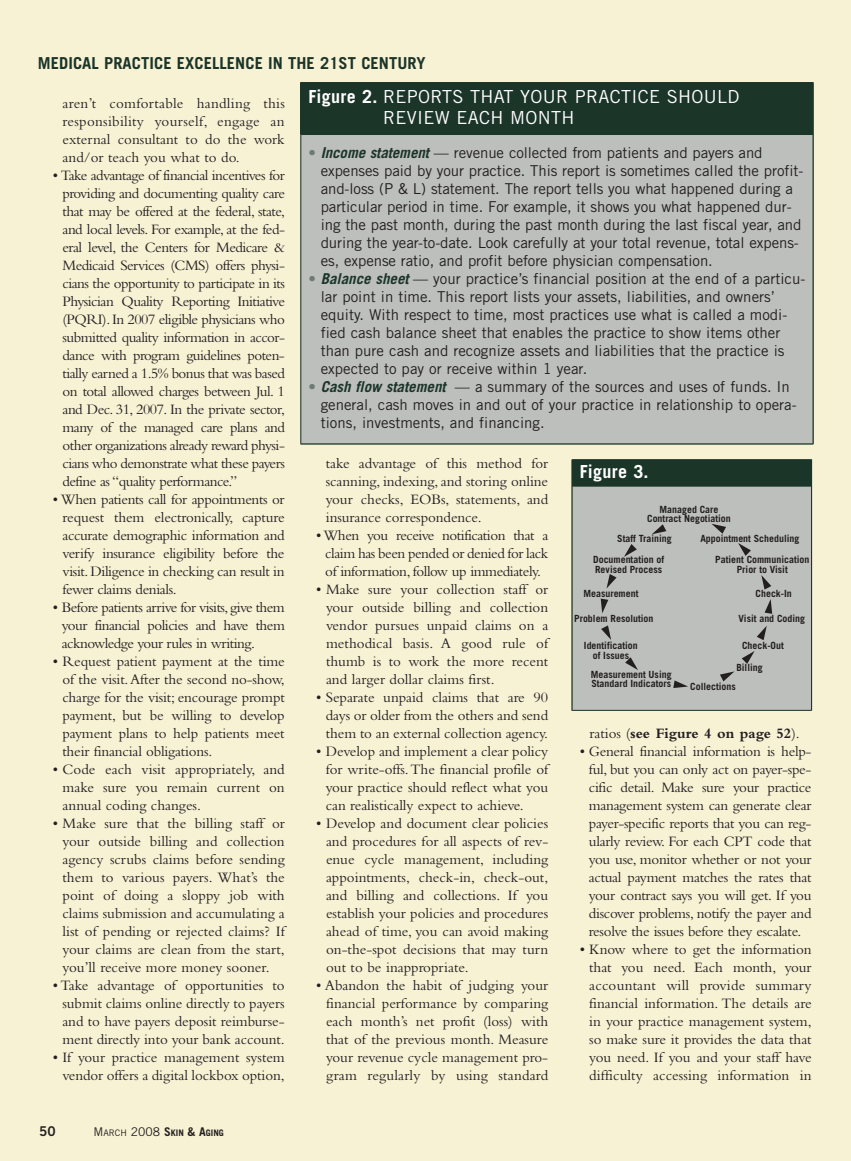
<style>
.page{position:relative;width:851px;height:1161px;background:#fff}
.page>*{position:absolute;margin:0;border:0;box-sizing:border-box;transform-origin:0 0}
.t1{font:18px/21.6px "Trade Gothic";letter-spacing:.02em;color:#fff}
.t2{font:700 18px "Trade Gothic";letter-spacing:.015em;color:#fff}
.t3{font:700 16.5px "Trade Gothic";letter-spacing:.005em;color:#1b3529}
.t4{font:15px/18px "Bembo";letter-spacing:-.005em;color:#231f20;text-align:justify}
.t5{font:15px/18px "Trade Gothic";color:#231f20}
.t6{font:700 15px "Bembo";color:#231f20}
.t7{font:13.5px "Trade Gothic Bold Two";color:#231f20}
.t8{font:700 9.9px/9.9px "Trade Gothic";color:#231f20}
.t9{font:700 9px "Trade Gothic";color:#231f20}
.s1{font-weight:700}
.s2{color:#6b7b78}
.s3{font-weight:700;font-style:italic;color:#1b3529}
.s4{font-weight:400}
.s5{font-weight:400;font-size:12px}
.s6{font-size:12px}
</style>
<div class="page">
<div style="left:0;top:0;width:850px;height:1161px;background:#f8f2d5"></div>
<div style="left:301px;top:83px;width:512px;height:52px;background:#1b3529"></div>
<div style="left:301px;top:135px;width:512px;height:309px;background:#bdbfbc"></div>
<hr style="left:300px;top:83px;width:1px;height:361px;background:#1b3529">
<hr style="left:812px;top:83px;width:1px;height:361px;background:#1b3529">
<hr style="left:301px;top:82px;width:512px;height:1px;background:#1b3529">
<hr style="left:301px;top:444px;width:512px;height:1px;background:#1b3529">
<div style="left:572px;top:460px;width:239px;height:26px;background:#1b3529"></div>
<div style="left:572px;top:486px;width:239px;height:224px;background:#bdbfbc"></div>
<svg style="left:761px;top:575px;width:10px;height:15px"></svg>
<svg style="left:738px;top:543px;width:13px;height:13px"></svg>
<svg style="left:712px;top:524px;width:14px;height:10px"></svg>
<svg style="left:652px;top:524px;width:14px;height:10px"></svg>
<svg style="left:624px;top:544px;width:12px;height:13px"></svg>
<svg style="left:606px;top:574px;width:10px;height:15px"></svg>
<svg style="left:600px;top:599px;width:8px;height:14px"></svg>
<svg style="left:601px;top:625px;width:10px;height:15px"></svg>
<svg style="left:625px;top:657px;width:13px;height:13px"></svg>
<svg style="left:673px;top:680px;width:15px;height:8px"></svg>
<svg style="left:720px;top:671px;width:14px;height:10px"></svg>
<svg style="left:742px;top:651px;width:12px;height:13px"></svg>
<svg style="left:757px;top:626px;width:9px;height:14px"></svg>
<svg style="left:764px;top:599px;width:8px;height:15px"></svg>
<hr style="left:572px;top:460px;width:1px;height:250px;background:#1b3529">
<hr style="left:811px;top:460px;width:1px;height:250px;background:#1b3529">
<hr style="left:572px;top:486px;width:239px;height:1px;background:#1b3529">
<hr style="left:572px;top:710px;width:239px;height:1px;background:#1b3529">
<p class="t3" style="left:38px;top:58px;width:389px">MEDICAL PRACTICE EXCELLENCE IN THE 21ST CENTURY</p>
<p class="t1" style="left:383px;top:87px;width:358px;text-indent:-75px"><span class="s1">Figure 2.</span> REPORTS THAT YOUR PRACTICE SHOULD<br>REVIEW EACH MONTH</p>
<p class="t5" style="left:321px;top:145px;width:484px;text-indent:-12px"><span class="s2">•</span> <span class="s3">Income statement</span> — revenue collected from patients and payers and expenses paid by your practice. This report is sometimes called the profit&shy;and-loss (P &amp; L) statement. The report tells you what happened during a particular period in time. For example, it shows you what happened dur&shy;ing the past month, during the past month during the last fiscal year, and during the year-to-date. Look carefully at your total revenue, total expens&shy;es, expense ratio, and profit before physician compensation.</p>
<p class="t5" style="left:321px;top:271px;width:486px;text-indent:-12px"><span class="s2">•</span> <span class="s3">Balance sheet</span> — your practice’s financial position at the end of a particu&shy;lar point in time. This report lists your assets, liabilities, and owners’ equity. With respect to time, most practices use what is called a modi&shy;fied cash balance sheet that enables the practice to show items other than pure cash and recognize assets and liabilities that the practice is expected to pay or receive within 1 year.</p>
<p class="t5" style="left:321px;top:379px;width:477px;text-indent:-12px"><span class="s2">•</span> <span class="s3">Cash flow statement</span> — a summary of the sources and uses of funds. In general, cash moves in and out of your practice in relationship to opera&shy;tions, investments, and financing.</p>
<p class="t2" style="left:579px;top:465px;width:70px">Figure 3.</p>
<p class="t4" style="left:63px;top:96px;width:224px">aren’t comfortable handling this responsibility yourself, engage an external consultant to do the work and/or teach you what to do.</p>
<p class="t4" style="left:63px;top:168px;width:224px;text-indent:-10px">• Take advantage of financial incentives for providing and documenting quality care that may be offered at the federal, state, and local levels. For example, at the fed&shy;eral level, the Centers for Medicare &amp; Medicaid Services (CMS) offers physi&shy;cians the opportunity to participate in its Physician Quality Reporting Initiative (PQRI).In 2007 eligible physicians who submitted quality information in accor&shy;dance with program guidelines poten&shy;tially earned a 1.5% bonus that was based on total allowed charges between Jul. 1 and Dec. 31, 2007. In the private sector, many of the managed care plans and other organizations already reward physi&shy;cians who demonstrate what these payers define as “quality performance.”</p>
<p class="t4" style="left:63px;top:492px;width:224px;text-indent:-10px">• When patients call for appointments or request them electronically, capture accurate demographic information and verify insurance eligibility before the visit.Diligence in checking can result in fewer claims denials.</p>
<p class="t4" style="left:62px;top:600px;width:224px;text-indent:-9px">• Before patients arrive for visits,give them your financial policies and have them acknowledge your rules in writing.</p>
<p class="t4" style="left:62px;top:654px;width:224px;text-indent:-10px">• Request patient payment at the time of the visit.After the second no-show, charge for the visit; encourage prompt payment, but be willing to develop payment plans to help patients meet their financial obligations.</p>
<p class="t4" style="left:63px;top:762px;width:224px;text-indent:-10px">• Code each visit appropriately, and make sure you remain current on annual coding changes.</p>
<p class="t4" style="left:63px;top:816px;width:224px;text-indent:-10px">• Make sure that the billing staff or your outside billing and collection agency scrubs claims before sending them to various payers. What’s the point of doing a sloppy job with claims submission and accumulating a list of pending or rejected claims? If your claims are clean from the start, you’ll receive more money sooner.</p>
<p class="t4" style="left:62px;top:978px;width:224px;text-indent:-10px">• Take advantage of opportunities to submit claims online directly to payers and to have payers deposit reimburse&shy;ment directly into your bank account.</p>
<p class="t4" style="left:53px;top:1050px;width:233px;text-align:right">• If your practice management system vendor offers a digital lockbox option,</p>
<p class="t4" style="left:326px;top:456px;width:224px">take advantage of this method for scanning, indexing, and storing online your checks, EOBs, statements, and insurance correspondence.</p>
<p class="t4" style="left:325px;top:528px;width:225px;text-indent:-9px">•When you receive notification that a claim has been pended or denied for lack of information, follow up immediately.</p>
<p class="t4" style="left:326px;top:582px;width:224px;text-indent:-10px">• Make sure your collection staff or your outside billing and collection vendor pursues unpaid claims on a methodical basis. A good rule of thumb is to work the more recent and larger dollar claims first.</p>
<p class="t4" style="left:326px;top:690px;width:224px;text-indent:-10px">• Separate unpaid claims that are 90 days or older from the others and send them to an external collection agency.</p>
<p class="t4" style="left:326px;top:744px;width:224px;text-indent:-10px">• Develop and implement a clear policy for write-offs.The financial profile of your practice should reflect what you can realistically expect to achieve.</p>
<p class="t4" style="left:326px;top:816px;width:224px;text-indent:-10px">• Develop and document clear policies and procedures for all aspects of rev&shy;enue cycle management, including appointments, check-in, check-out, and billing and collections. If you establish your policies and procedures ahead of time, you can avoid making on-the-spot decisions that may turn out to be inappropriate.</p>
<p class="t4" style="left:326px;top:978px;width:224px;text-indent:-10px">• Abandon the habit of judging your financial performance by comparing each month’s net profit (loss) with that of the previous month. Measure your revenue cycle management pro&shy;gram regularly by using standard</p>
<p class="t8" style="left:647px;top:505px;width:85px;text-align:center">Managed Care<br>Contract Negotiation</p>
<p class="t8" style="left:715px;top:529px;width:96px;line-height:20.7px;text-indent:-15px">Appointment Scheduling<br>Patient Communication</p>
<p class="t8" style="left:736px;top:566px;width:52px">Prior to Visit</p>
<p class="t8" style="left:755px;top:589px;width:38px">Check-In</p>
<p class="t8" style="left:738px;top:615px;width:68px">Visit and Coding</p>
<p class="t8" style="left:742px;top:641px;width:43px">Check-Out</p>
<p class="t8" style="left:736px;top:663px;width:28px">Bi ling</p>
<p class="t8" style="left:690px;top:683px;width:47px">Collections</p>
<p class="t8" style="left:617px;top:535px;width:56px">Staff Training</p>
<p class="t8" style="left:593px;top:556px;width:72px">Documentation of<br>Revised Process</p>
<p class="t8" style="left:583px;top:589px;width:56px">Measurement</p>
<p class="t8" style="left:574px;top:615px;width:81px">Problem Resolution</p>
<p class="t8" style="left:586px;top:641px;width:53px;text-align:center">dent f cat on of ssues</p>
<p class="t8" style="left:590px;top:670px;width:82px">Measurement Using<br>Standard Indicators</p>
<p class="t6" style="left:589px;top:728px;width:212px"><span class="s4">ratios (</span>see Figure 4 on page 52<span class="s4">).</span></p>
<p class="t4" style="left:589px;top:744px;width:224px;text-indent:-9px">• General financial information is help&shy;ful, but you can only act on payer-spe&shy;cific detail. Make sure your practice management system can generate clear payer-specific reports that you can reg&shy;ularly review. For each CPT code that you use, monitor whether or not your actual payment matches the rates that your contract says you will get. If you discover problems, notify the payer and resolve the issues before they escalate.</p>
<p class="t4" style="left:589px;top:942px;width:224px;text-indent:-10px">• Know where to get the information that you need. Each month, your accountant will provide summary financial information. The details are in your practice management system, so make sure it provides the data that you need. If you and your staff have difficulty accessing information in</p>
<p class="t7" style="left:39px;top:1126px;width:18px">50</p>
<p class="t9" style="left:93px;top:1130px;width:132px"><span class="s5">M</span><span class="s4">ARCH</span> <span class="s5">2008</span> <span class="s6">S</span>KIN <span class="s6">&amp; A</span>GING</p>
</div>
